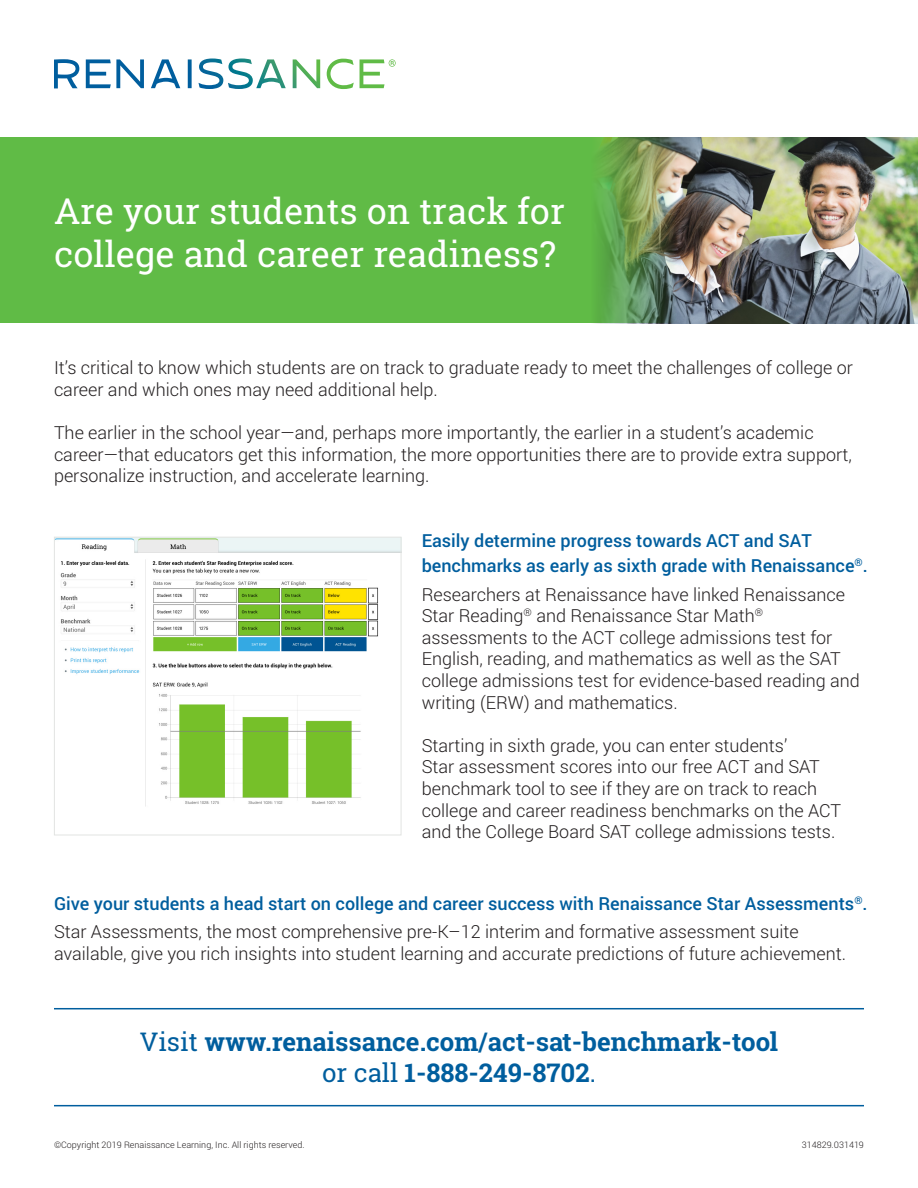
<style>
.page{position:relative;width:918px;height:1188px;background:#fff}
.page>*{position:absolute;margin:0;border:0;box-sizing:border-box;transform-origin:0 0}
.t1{font:36px/43.2px "Roboto Slab";color:#fff}
.t2{font:700 25.8px "Roboto Slab";color:#005e9e}
.t3{font:300 18px/21.6px "Roboto";color:#231f20}
.t4{font:500 18px/25.2px "Roboto";color:#005e9e}
.t5{font:300 9px "Roboto";color:#231f20}
.s1{font-weight:400}
</style>
<div class="page">
<div style="left:0;top:137px;width:840px;height:186px;background:#60bb46"></div>
<svg style="left:54px;top:58px;width:342px;height:31px"></svg>
<img style="left:56px;top:539px;width:343px;height:267px">
<div style="left:54px;top:537px;width:347px;height:298px;border:1px solid #e2e4e2"></div>
<img style="left:597px;top:138px;width:321px;height:185px">
<hr style="left:54px;top:1008px;width:810px;height:1px;background:#005e9e">
<hr style="left:54px;top:1105px;width:810px;height:1px;background:#005e9e">
<p class="t1" style="left:54px;top:189px;width:513px">Are your students on track for college and career readiness?</p>
<p class="t3" style="left:54px;top:356px;width:800px">It’s critical to know which students are on track to graduate ready to meet the challenges of college or career and which ones may need additional help.</p>
<p class="t3" style="left:54px;top:421px;width:799px">The earlier in the school year—and, perhaps more importantly, the earlier in a student’s academic career—that educators get this information, the more opportunities there are to provide extra support, personalize instruction, and accelerate learning.</p>
<p class="t4" style="left:422px;top:527px;width:448px">Easily determine progress towards ACT and SAT benchmarks as early as sixth grade with Renaissance<sup>®</sup>.</p>
<p class="t3" style="left:422px;top:583px;width:440px">Researchers at Renaissance have linked Renaissance Star Reading<sup>®</sup> and Renaissance Star Math<sup>® </sup>assessments to the ACT college admissions test for English, reading, and mathematics as well as the SAT college admissions test for evidence-based reading and writing (ERW) and mathematics.</p>
<p class="t3" style="left:422px;top:734px;width:421px">Starting in sixth grade, you can enter students’<br>Star assessment scores into our free ACT and SAT benchmark tool to see if they are on track to reach college and career readiness benchmarks on the ACT and the College Board SAT college admissions tests.</p>
<p class="t4" style="left:54px;top:890px;width:815px">Give your students a head start on college and career success with Renaissance Star Assessments<sup>®</sup>.</p>
<p class="t3" style="left:54px;top:920px;width:793px">Star Assessments, the most comprehensive pre-K–12 interim and formative assessment suite available, give you rich insights into student learning and accurate predictions of future achievement.</p>
<p class="t2" style="left:140px;top:1024px;width:640px"><span class="s1">Visit</span> www.renaissance.com/act-sat-benchmark-tool</p>
<p class="t2" style="left:322px;top:1055px;width:275px"><span class="s1">or call</span> 1-888-249-8702<span class="s1">.</span></p>
<p class="t5" style="left:54px;top:1138px;width:252px">©Copyright 2019 Renaissance Learning, Inc. All rights reserved.</p>
<p class="t5" style="left:802px;top:1138px;width:64px">314829.031419</p>
</div>
